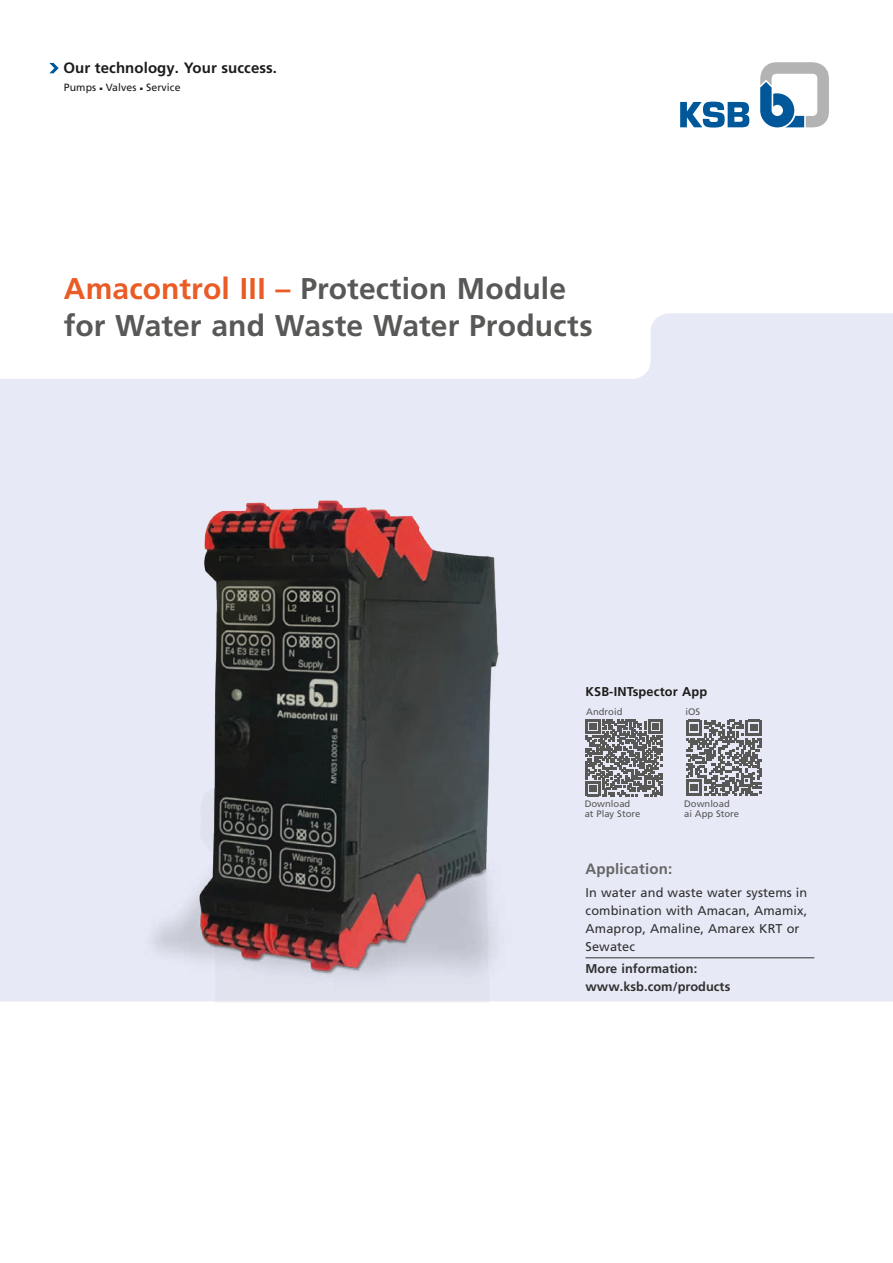
<style>
.page{position:relative;width:893px;height:1263px;background:#fff}
.page>*{position:absolute;margin:0;border:0;box-sizing:border-box;transform-origin:0 0}
.t1{font:700 30px/37.5px "Frutiger LT Pro";letter-spacing:.005em;color:#585857}
.t2{font:700 15px "Frutiger LT Pro";letter-spacing:.005em;color:#1c1c1b}
.t3{font:700 15px "Frutiger LT Pro";letter-spacing:.01em;color:#585857}
.t4{font:12.75px/18px "Frutiger LT Pro";letter-spacing:.01em;color:#1c1c1b}
.t5{font:700 12.75px/18px "Frutiger LT Pro";letter-spacing:.005em;color:#1c1c1b}
.t6{font:10.5px "Frutiger LT Pro";letter-spacing:.01em;color:#1c1c1b}
.t7{font:9.45px/10.5px "Frutiger LT Pro";color:#585857}
.s1{color:#ea5c26}
</style>
<div class="page">
<img style="left:0;top:313px;width:893px;height:688px">
<svg style="left:760px;top:62px;width:69px;height:65px"></svg>
<svg style="left:680px;top:102px;width:69px;height:26px"></svg>
<svg style="left:49px;top:63px;width:10px;height:10px"></svg>
<hr style="left:585px;top:957px;width:229px;height:1px;background:#1c1c1b">
<img style="left:40px;top:484px;width:592px;height:518px">
<svg style="left:686px;top:720px;width:76px;height:76px;background:#8d8e92"></svg>
<svg style="left:586px;top:719px;width:77px;height:77px;background:#828385"></svg>
<p class="t2" style="left:63px;top:59px;width:215px">Our technology. Your success.</p>
<p class="t6" style="left:64px;top:81px;width:118px">Pumps ■ Valves ■ Service</p>
<h1 class="t1" style="left:64px;top:270px;width:530px"><span class="s1">Amacontrol III –</span> Protection Module for Water and Waste Water Products</h1>
<p class="t5" style="left:585px;top:682px;width:123px">KSB-INTspector App</p>
<p class="t7" style="left:586px;top:706px;width:38px">Android</p>
<p class="t7" style="left:685px;top:707px;width:16px">iOS</p>
<p class="t7" style="left:585px;top:798px;width:57px">Download at Play Store</p>
<p class="t7" style="left:684px;top:798px;width:57px">Download ai App Store</p>
<p class="t3" style="left:585px;top:860px;width:88px">Application:</p>
<p class="t4" style="left:585px;top:883px;width:223px">In water and waste water systems in combination with Amacan, Amamix,<br>Amaprop, Amaline, Amarex KRT or<br>Sewatec</p>
<p class="t5" style="left:585px;top:959px;width:146px">More information: www.ksb.com/products</p>
</div>
